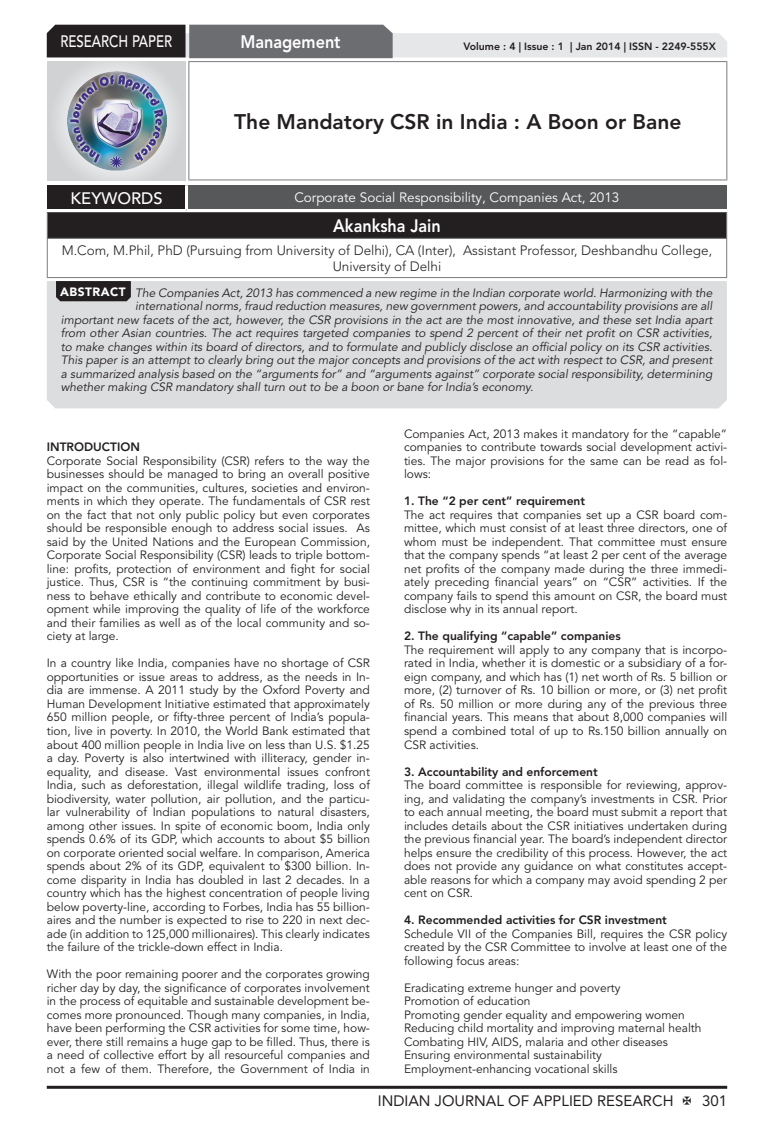
<style>
.page{position:relative;width:774px;height:1136px;background:#fff}
.page>*{position:absolute;margin:0;border:0;box-sizing:border-box;transform-origin:0 0}
.Articles_Head{font:800 21px "Avenir LT Std";color:#231f20}
.Author_Name{font:800 18px "Avenir LT Std";color:#fff;scale:.9 1}
.Subject_Name{font:800 18px "Avenir LT Std";color:#fff;scale:.9 1}
.Address{font:500 16.5px "Avenir LT Std";color:#fff;scale:.8 1}
.Address-2{font:500 16.5px "Avenir LT Std";color:#fff}
.t1{font:15px "Avenir LT Std";color:#231f20}
.Address-3{font:300 13.5px/16.2px "Avenir LT Std";color:#231f20;text-align:center}
.Address-4{font:13.5px "Avenir LT Std";color:#fff}
.Body_Text{font:12px/13.5px "Avenir LT Std";color:#231f20;text-align:justify}
.Body_Text-2{font:italic 12px "Avenir LT Std";color:#231f20}
.Bullet{font:12px "Avenir LT Std";color:#231f20}
.Bold{font:800 12px "Avenir LT Std";color:#231f20}
.t2{font:900 12px "Avenir LT Std";letter-spacing:.04em;color:#fff}
.t3{font:800 10.5px "Avenir LT Std";color:#231f20}
</style>
<div class="page">
<hr style="left:47px;top:1085px;width:680px;height:3px;background:#231f20">
<div style="left:48px;top:62px;width:137px;height:118px;background:linear-gradient(to right,#d9dadc,#d8d9db)"></div>
<img style="left:68px;top:71px;width:99px;height:100px">
<svg style="left:47px;top:25px;width:680px;height:33px;background:#9e9e9f"></svg>
<hr style="left:188px;top:61px;width:539px;height:1px;background:#808285">
<hr style="left:188px;top:62px;width:1px;height:117px;background:#808285">
<hr style="left:726px;top:62px;width:1px;height:117px;background:#808285">
<hr style="left:188px;top:179px;width:539px;height:1px;background:#808285">
<div style="left:47px;top:212px;width:680px;height:26px;background:#231f20"></div>
<svg style="left:47px;top:212px;width:1px;height:26px"></svg>
<svg style="left:726px;top:212px;width:1px;height:26px"></svg>
<hr style="left:47px;top:238px;width:680px;height:1px;background:#808285">
<hr style="left:47px;top:239px;width:1px;height:38px;background:#808285">
<hr style="left:726px;top:239px;width:1px;height:38px;background:#808285">
<hr style="left:47px;top:277px;width:680px;height:1px;background:#808285">
<div style="left:47px;top:185px;width:139px;height:25px;background:#231f20"></div>
<div style="left:186px;top:185px;width:541px;height:25px;background:#57585a"></div>
<hr style="left:185px;top:185px;width:3px;height:24px;background:#fff">
<hr style="left:47px;top:209px;width:139px;height:3px;background:#fff">
<hr style="left:186px;top:209px;width:541px;height:3px;background:#fff">
<div style="left:47px;top:281px;width:680px;height:127px;background:#dcdddf"></div>
<svg style="left:56px;top:281px;width:75px;height:20px"></svg>
<h3 class="Address" style="left:60px;top:32px;width:141px">RESEARCH PAPER</h3>
<p class="Subject_Name" style="left:240px;top:31px;width:113px">Management</p>
<p class="t3" style="left:463px;top:41px;width:254px">Volume : 4 | Issue : 1 | Jan 2014 | ISSN - 2249-555X</p>
<p class="Articles_Head" style="left:234px;top:109px;width:449px">The Mandatory CSR in India : A Boon or Bane</p>
<p class="Address-2" style="left:71px;top:189px;width:94px">KEYWORDS</p>
<p class="Address-4" style="left:294px;top:189px;width:327px">Corporate Social Responsibility, Companies Act, 2013</p>
<p class="Author_Name" style="left:333px;top:215px;width:121px">Akanksha Jain</p>
<p class="Address-3" style="left:62px;top:242px;width:652px">M.Com, M.Phil, PhD (Pursuing from University of Delhi), CA (Inter), Assistant Professor, Deshbandhu College,<br>University of Delhi</p>
<p class="t2" style="left:60px;top:284px;width:67px">ABSTRACT</p>
<p class="Body_Text-2" style="left:135px;top:285px;width:579px">The Companies Act, 2013 has commenced a new regime in the Indian corporate world. Harmonizing with the</p>
<p class="Body_Text-2" style="left:135px;top:299px;width:579px">international norms, fraud reduction measures, new government powers, and accountability provisions are all</p>
<p class="Body_Text-2" style="left:61px;top:312px;width:653px">important new facets of the act, however, the CSR provisions in the act are the most innovative, and these set India apart</p>
<p class="Body_Text-2" style="left:61px;top:326px;width:653px">from other Asian countries. The act requires targeted companies to spend 2 percent of their net profit on CSR activities,</p>
<p class="Body_Text-2" style="left:61px;top:339px;width:653px">to make changes within its board of directors, and to formulate and publicly disclose an official policy on its CSR activities.</p>
<p class="Body_Text-2" style="left:61px;top:353px;width:653px">This paper is an attempt to clearly bring out the major concepts and provisions of the act with respect to CSR, and present</p>
<p class="Body_Text-2" style="left:61px;top:366px;width:653px">a summarized analysis based on the “arguments for” and “arguments against” corporate social responsibility, determining</p>
<p class="Body_Text-2" style="left:61px;top:380px;width:474px">whether making CSR mandatory shall turn out to be a boon or bane for India’s economy.</p>
<p class="Bold" style="left:47px;top:440px;width:95px">INTRODUCTION</p>
<p class="Body_Text" style="left:47px;top:454px;width:325px">Corporate Social Responsibility (CSR) refers to the way the businesses should be managed to bring an overall positive impact on the communities, cultures, societies and environ&shy;ments in which they operate. The fundamentals of CSR rest on the fact that not only public policy but even corporates should be responsible enough to address social issues. As said by the United Nations and the European Commission, Corporate Social Responsibility (CSR) leads to triple bottom&shy;line: profits, protection of environment and fight for social justice. Thus, CSR is “the continuing commitment by busi&shy;ness to behave ethically and contribute to economic devel&shy;opment while improving the quality of life of the workforce and their families as well as of the local community and so&shy;ciety at large.</p>
<p class="Body_Text" style="left:47px;top:656px;width:325px">In a country like India, companies have no shortage of CSR opportunities or issue areas to address, as the needs in In&shy;dia are immense. A 2011 study by the Oxford Poverty and Human Development Initiative estimated that approximately 650 million people, or fifty-three percent of India’s popula&shy;tion, live in poverty. In 2010, the World Bank estimated that about 400 million people in India live on less than U.S. $1.25 a day. Poverty is also intertwined with illiteracy, gender in&shy;equality, and disease. Vast environmental issues confront India, such as deforestation, illegal wildlife trading, loss of biodiversity, water pollution, air pollution, and the particu&shy;lar vulnerability of Indian populations to natural disasters, among other issues. In spite of economic boom, India only spends 0.6% of its GDP, which accounts to about $5 billion on corporate oriented social welfare. In comparison, America spends about 2% of its GDP, equivalent to $300 billion. In&shy;come disparity in India has doubled in last 2 decades. In a country which has the highest concentration of people living below poverty-line, according to Forbes, India has 55 billion&shy;aires and the number is expected to rise to 220 in next dec&shy;ade (in addition to 125,000 millionaires). This clearly indicates the failure of the trickle-down effect in India.</p>
<p class="Body_Text" style="left:47px;top:967px;width:325px">With the poor remaining poorer and the corporates growing richer day by day, the significance of corporates involvement in the process of equitable and sustainable development be&shy;comes more pronounced. Though many companies, in India, have been performing the CSR activities for some time, how&shy;ever, there still remains a huge gap to be filled. Thus, there is a need of collective effort by all resourceful companies and not a few of them. Therefore, the Government of India in</p>
<p class="Body_Text" style="left:404px;top:427px;width:325px">Companies Act, 2013 makes it mandatory for the “capable” companies to contribute towards social development activi&shy;ties. The major provisions for the same can be read as fol&shy;lows:</p>
<p class="Bold" style="left:404px;top:494px;width:183px">1. The “2 per cent” requirement</p>
<p class="Body_Text" style="left:404px;top:508px;width:325px">The act requires that companies set up a CSR board com&shy;mittee, which must consist of at least three directors, one of whom must be independent. That committee must ensure that the company spends “at least 2 per cent of the average net profits of the company made during the three immedi&shy;ately preceding financial years” on “CSR” activities. If the company fails to spend this amount on CSR, the board must disclose why in its annual report.</p>
<p class="Bold" style="left:404px;top:629px;width:218px">2. The qualifying “capable” companies</p>
<p class="Body_Text" style="left:404px;top:643px;width:325px">The requirement will apply to any company that is incorpo&shy;rated in India, whether it is domestic or a subsidiary of a for&shy;eign company, and which has (1) net worth of Rs. 5 billion or more, (2) turnover of Rs. 10 billion or more, or (3) net profit of Rs. 50 million or more during any of the previous three financial years. This means that about 8,000 companies will spend a combined total of up to Rs.150 billion annually on CSR activities.</p>
<p class="Bold" style="left:404px;top:764px;width:195px">3. Accountability and enforcement</p>
<p class="Body_Text" style="left:404px;top:778px;width:325px">The board committee is responsible for reviewing, approv&shy;ing, and validating the company’s investments in CSR. Prior to each annual meeting, the board must submit a report that includes details about the CSR initiatives undertaken during the previous financial year. The board’s independent director helps ensure the credibility of this process. However, the act does not provide any guidance on what constitutes accept&shy;able reasons for which a company may avoid spending 2 per cent on CSR.</p>
<p class="Bold" style="left:404px;top:912px;width:264px">4. Recommended activities for CSR investment</p>
<p class="Body_Text" style="left:404px;top:926px;width:325px">Schedule VII of the Companies Bill, requires the CSR policy created by the CSR Committee to involve at least one of the following focus areas:</p>
<p class="Bullet" style="left:404px;top:980px;width:218px">Eradicating extreme hunger and poverty</p>
<p class="Bullet" style="left:404px;top:993px;width:128px">Promotion of education</p>
<p class="Bullet" style="left:404px;top:1007px;width:282px">Promoting gender equality and empowering women</p>
<p class="Bullet" style="left:404px;top:1020px;width:299px">Reducing child mortality and improving maternal health</p>
<p class="Bullet" style="left:404px;top:1034px;width:265px">Combating HIV, AIDS, malaria and other diseases</p>
<p class="Bullet" style="left:404px;top:1047px;width:199px">Ensuring environmental sustainability</p>
<p class="Body_Text" style="left:404px;top:1061px;width:215px">Employment-enhancing vocational skills</p>
<p class="t1" style="left:378px;top:1091px;width:297px">INDIAN JOURNAL OF APPLIED RESEARCH</p>
<p class="t1" style="left:702px;top:1091px;width:27px">301</p>
</div>
